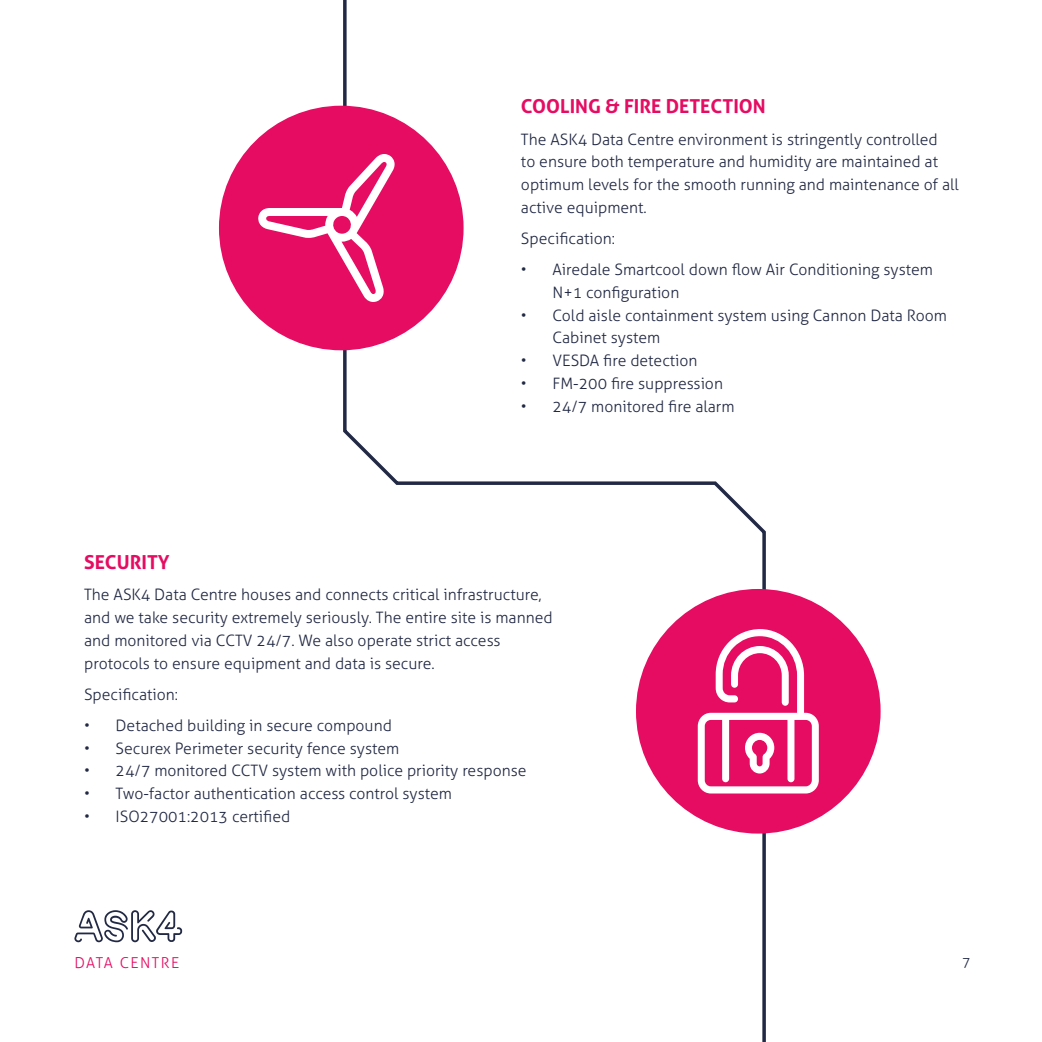
<style>
.page{position:relative;width:1042px;height:1042px;background:#fff}
.page>*{position:absolute;margin:0;border:0;box-sizing:border-box;transform-origin:0 0}
.t1{font:700 19.25px "Aller";color:#e50c62}
.t2{font:300 15.75px/22.8px "Aller";color:#222944}
.t3{font:300 15.05px "Aller";letter-spacing:.1em;color:#e50c62}
.t4{font:300 14px "Aller";color:#222944}
</style>
<div class="page">
<svg style="left:74px;top:910px;width:108px;height:32px"></svg>
<svg style="left:341px;top:0;width:426px;height:1042px"></svg>
<div style="left:219px;top:106px;width:244px;height:244px;background:#e50c62;border-radius:50%"></div>
<div style="left:636px;top:589px;width:244px;height:244px;background:#e50c62;border-radius:50%"></div>
<svg style="left:698px;top:629px;width:121px;height:164px"></svg>
<div style="left:722px;top:714px;width:7px;height:68px;background:#fff;border-radius:4px"></div>
<div style="left:787px;top:714px;width:7px;height:68px;background:#fff;border-radius:4px"></div>
<svg style="left:258px;top:154px;width:137px;height:148px"></svg>
<p class="t1" style="left:521px;top:95px;width:246px">COOLING &amp; FIRE DETECTION</p>
<p class="t2" style="left:521px;top:128px;width:439px">The ASK4 Data Centre environment is stringently controlled<br>to ensure both temperature and humidity are maintained at optimum levels for the smooth running and maintenance of all active equipment.</p>
<p class="t2" style="left:521px;top:227px;width:96px">Specification:</p>
<p class="t2" style="left:552px;top:258px;width:382px;text-indent:-32px">• Airedale Smartcool down flow Air Conditioning system<br>N+1 configuration</p>
<p class="t2" style="left:552px;top:303px;width:396px;text-indent:-32px">• Cold aisle containment system using Cannon Data Room<br>Cabinet system</p>
<p class="t2" style="left:521px;top:349px;width:178px">• VESDA fire detection</p>
<p class="t2" style="left:521px;top:372px;width:203px">• FM-200 fire suppression</p>
<p class="t2" style="left:521px;top:394px;width:215px">• 24/7 monitored fire alarm</p>
<p class="t1" style="left:84px;top:550px;width:87px">SECURITY</p>
<p class="t2" style="left:84px;top:583px;width:470px">The ASK4 Data Centre houses and connects critical infrastructure, and we take security extremely seriously. The entire site is manned and monitored via CCTV 24/7. We also operate strict access protocols to ensure equipment and data is secure.</p>
<p class="t2" style="left:84px;top:683px;width:96px">Specification:</p>
<p class="t2" style="left:84px;top:714px;width:309px">• Detached building in secure compound</p>
<p class="t2" style="left:84px;top:736px;width:317px">• Securex Perimeter security fence system</p>
<p class="t2" style="left:84px;top:759px;width:444px">• 24/7 monitored CCTV system with police priority response</p>
<p class="t2" style="left:84px;top:782px;width:369px">• Two-factor authentication access control system</p>
<p class="t2" style="left:84px;top:805px;width:208px">• ISO27001:2013 certified</p>
<p class="t3" style="left:74px;top:953px;width:106px">DATA CENTRE</p>
<p class="t4" style="left:962px;top:953px;width:10px">7</p>
</div>
